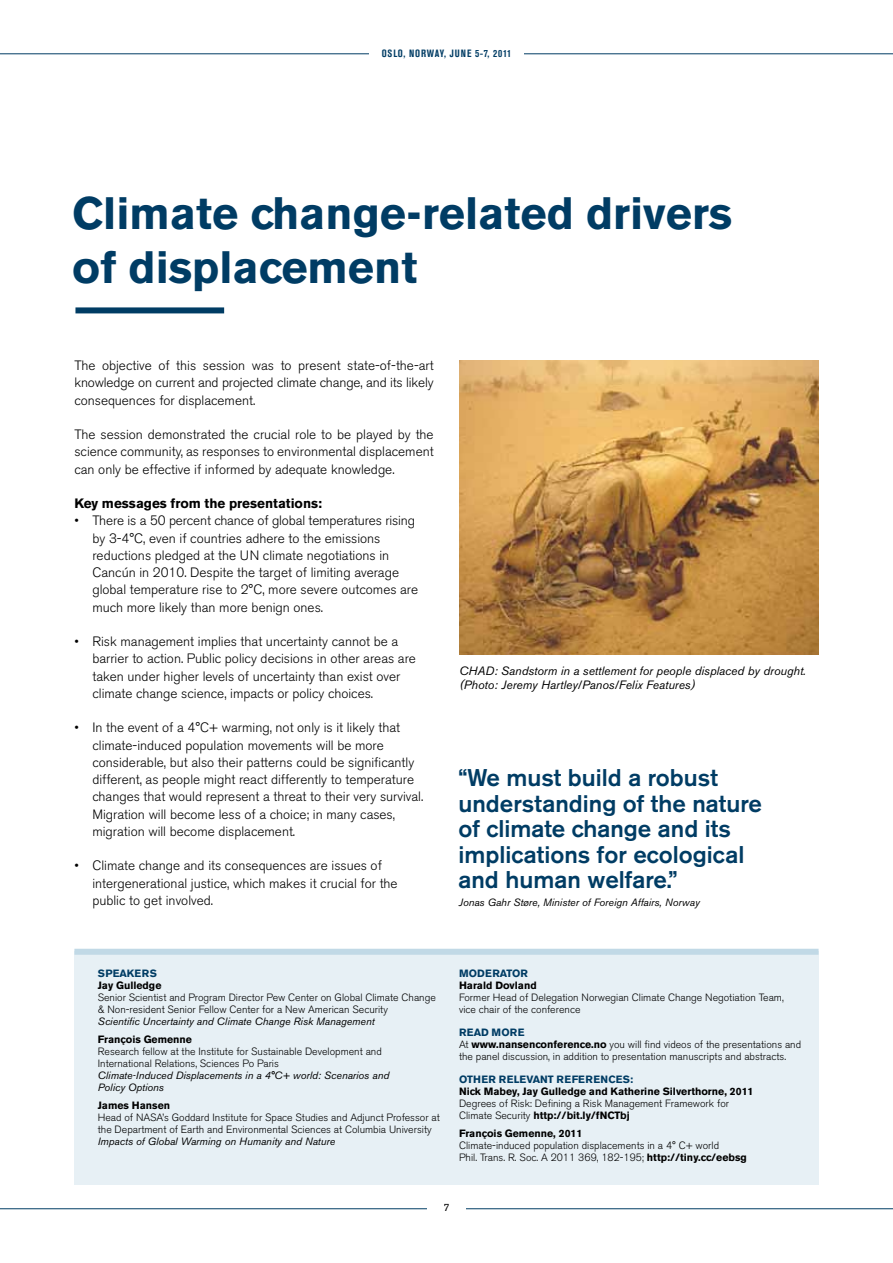
<style>
.page{position:relative;width:893px;height:1263px;background:#fff}
.page>*{position:absolute;margin:0;border:0;box-sizing:border-box;transform-origin:0 0}
.t1{font:700 45px/54px "Akzidenz Grotesk BE";color:#003c64}
.t2{font:500 24px/25.5px "Akzidenz Grotesk BE";color:#003c64}
.t3{font:300 13.5px/17.2px "Akzidenz Grotesk BE";color:#000}
.t4{font:700 13.5px "Akzidenz Grotesk BE";color:#000}
.t5{font:italic 12px/13.5px "Akzidenz Grotesk BE";color:#000}
.t6{font:300 10.5px/12px "Akzidenz Grotesk BE";color:#000}
.t7{font:italic 10.5px/12px "Akzidenz Grotesk BE";color:#000}
.t8{font:700 10.5px "Akzidenz Grotesk BE";color:#000}
.t9{font:700 10.5px "Akzidenz Grotesk BE";letter-spacing:.02em;color:#003c64}
.t10{font:700 condensed 10.5px "Akzidenz Grotesk BE";letter-spacing:.085em;color:#003c64}
.t11{font:10.5px "Akzidenz Grotesk BE";color:#000}
.s1{font-weight:700;color:#003c64}
.s2{font-weight:700}
</style>
<div class="page">
<div style="left:74px;top:951px;width:745px;height:233px;background:#e7f0f5"></div>
<hr style="left:0;top:54px;width:893px;height:1px;background:#003c64">
<hr style="left:0;top:1208px;width:893px;height:1px;background:#003c64">
<div style="left:427px;top:1203px;width:39px;height:60px;background:#fff"></div>
<div style="left:369px;top:49px;width:155px;height:14px;background:#fff"></div>
<img style="left:459px;top:360px;width:360px;height:295px">
<div style="left:75px;top:307px;width:149px;height:6px;background:#003c64"></div>
<div style="left:74px;top:949px;width:745px;height:6px;background:#c1d9e6"></div>
<p class="t10" style="left:382px;top:48px;width:131px">OSLO, NORWAY, JUNE 5-7, 2011</p>
<h1 class="t1" style="left:72px;top:187px;width:662px">Climate change-related drivers of displacement</h1>
<p class="t3" style="left:74px;top:357px;width:361px;text-align:justify">The objective of this session was to present state-of-the-art knowledge on current and projected climate change, and its likely consequences for displacement.</p>
<p class="t3" style="left:74px;top:426px;width:361px;text-align:justify">The session demonstrated the crucial role to be played by the science community, as responses to environmental displacement can only be effective if informed by adequate knowledge.</p>
<p class="t4" style="left:74px;top:496px;width:249px">Key messages from the presentations:</p>
<p class="t3" style="left:92px;top:512px;width:327px;text-indent:-18px">• There is a 50 percent chance of global temperatures rising by 3-4°C, even if countries adhere to the emissions reductions pledged at the UN climate negotiations in Cancún in 2010. Despite the target of limiting average global temperature rise to 2°C, more severe outcomes are much more likely than more benign ones.</p>
<p class="t3" style="left:92px;top:633px;width:325px;text-indent:-18px">• Risk management implies that uncertainty cannot be a barrier to action. Public policy decisions in other areas are taken under higher levels of uncertainty than exist over climate change science, impacts or policy choices.</p>
<p class="t3" style="left:92px;top:719px;width:332px;text-indent:-18px">• In the event of a 4°C+ warming, not only is it likely that climate-induced population movements will be more considerable, but also their patterns could be significantly different, as people might react differently to temperature changes that would represent a threat to their very survival.<br>Migration will become less of a choice; in many cases, migration will become displacement.</p>
<p class="t3" style="left:92px;top:857px;width:307px;text-indent:-18px">• Climate change and its consequences are issues of intergenerational justice, which makes it crucial for the public to get involved.</p>
<p class="t5" style="left:459px;top:664px;width:348px">CHAD: Sandstorm in a settlement for people displaced by drought. (Photo: Jeremy Hartley/Panos/Felix Features)</p>
<h2 class="t2" style="left:458px;top:765px;width:305px">“We must build a robust understanding of the nature of climate change and its implications for ecological and human welfare.”</h2>
<p class="t7" style="left:458px;top:896px;width:243px">Jonas Gahr Støre, Minister of Foreign Affairs, Norway</p>
<p class="t9" style="left:98px;top:967px;width:9px">Speake</p>
<p class="t9" style="left:142px;top:967px;width:17px">rs</p>
<p class="t8" style="left:98px;top:979px;width:65px">Jay Gulledge</p>
<p class="t6" style="left:98px;top:991px;width:340px">Senior Scientist and Program Director Pew Center on Global Climate Change &amp; Non-resident Senior Fellow Center for a New American Security</p>
<p class="t7" style="left:98px;top:1015px;width:278px">Scientific Uncertainty and Climate Change Risk Management</p>
<p class="t8" style="left:98px;top:1033px;width:96px">François Gemenne</p>
<p class="t6" style="left:98px;top:1045px;width:286px">Research fellow at the Institute for Sustainable Development and<br>International Relations, Sciences Po Paris</p>
<p class="t7" style="left:98px;top:1069px;width:293px">Climate-Induced Displacements in a 4°C+ world: Scenarios and<br>Policy Options</p>
<p class="t8" style="left:98px;top:1099px;width:74px">James Hansen</p>
<p class="t6" style="left:98px;top:1111px;width:344px">Head of NASA’s Goddard Institute for Space Studies and Adjunct Professor at the Department of Earth and Environmental Sciences at Columbia University</p>
<p class="t7" style="left:98px;top:1135px;width:239px">Impacts of Global Warming on Humanity and Nature</p>
<p class="t9" style="left:459px;top:967px;width:70px">Moderator</p>
<p class="t8" style="left:459px;top:979px;width:79px">Harald Dovland</p>
<p class="t6" style="left:459px;top:991px;width:326px">Former Head of Delegation Norwegian Climate Change Negotiation Team, vice chair of the conference</p>
<p class="t9" style="left:459px;top:1026px;width:9px">Rea</p>
<p class="t6" style="left:459px;top:1026px;width:344px;text-indent:22px"><span class="s1">d more<br></span>At <span class="s2">www.nansenconference.no</span> you will find videos of the presentations and the panel discussion, in addition to presentation manuscripts and abstracts.</p>
<p class="t9" style="left:459px;top:1073px;width:9px">Othe</p>
<p class="t9" style="left:489px;top:1073px;width:53px">r relevant</p>
<p class="t9" style="left:557px;top:1073px;width:16px">refe</p>
<p class="t9" style="left:585px;top:1073px;width:16px">rence</p>
<p class="t9" style="left:623px;top:1073px;width:12px">s:</p>
<p class="t8" style="left:459px;top:1085px;width:296px">Nick Mabey, Jay Gulledge and Katherine Silverthorne, 2011</p>
<p class="t6" style="left:459px;top:1098px;width:272px">Degrees of Risk: Defining a Risk Management Framework for<br>Climate Security <span class="s2">http://bit.ly/fNCTbj</span></p>
<p class="t8" style="left:459px;top:1127px;width:125px">François Gemenne, 2011</p>
<p class="t6" style="left:459px;top:1140px;width:289px">Climate-induced population displacements in a 4° C+ world<br>Phil. Trans. R. Soc. A 2011 369, 182-195; <span class="s2">http://tiny.cc/eebsg</span></p>
<p class="t11" style="left:443px;top:1201px;width:8px">7</p>
</div>
